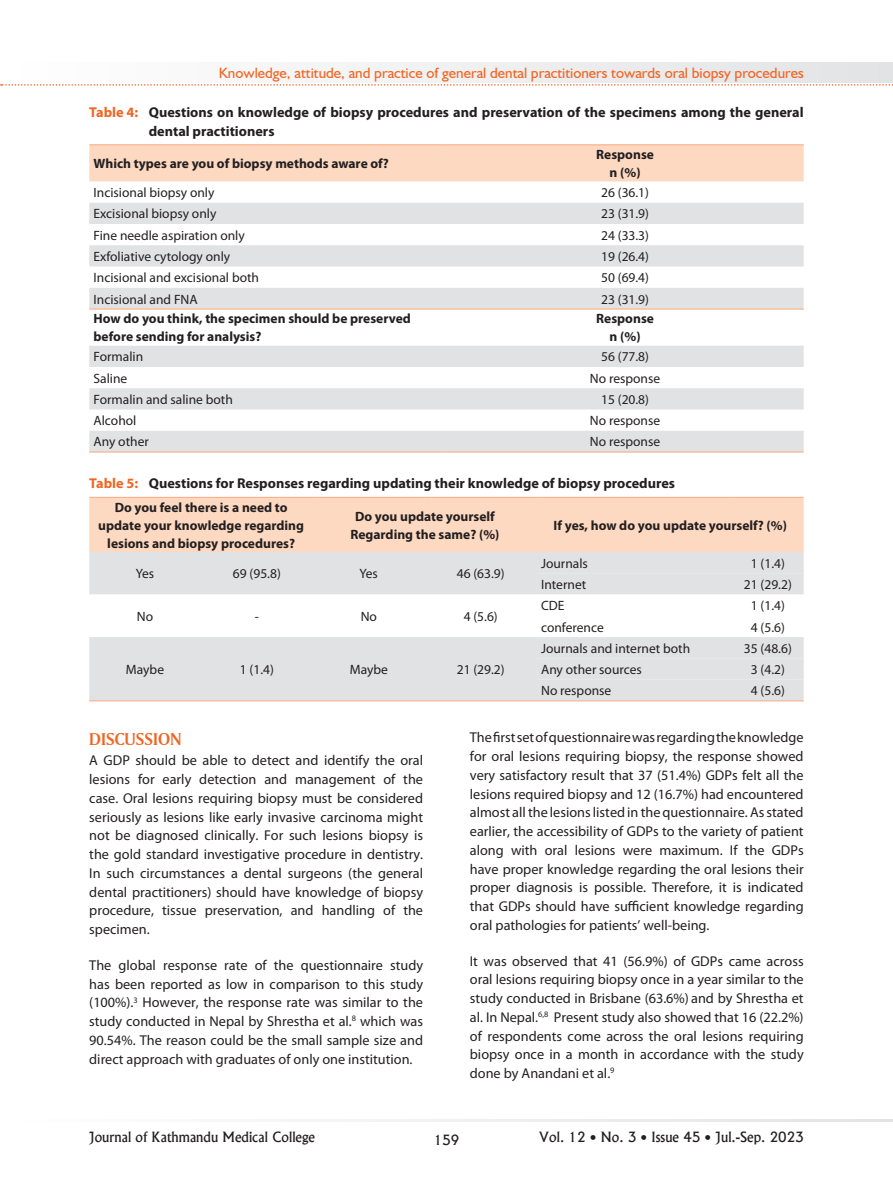
<style>
.page{position:relative;width:893px;height:1191px;background:#fff}
.page>*{position:absolute;margin:0;border:0;box-sizing:border-box;transform-origin:0 0}
.t1{font:18px "Amerigo BT Bold A";color:#f36421}
.t2{font:15px "Humanist 521 BT";color:#f36421}
.t3{font:14.25px/18.8px "Myriad Pro";color:#231f20;text-align:justify}
.t4{font:700 14.25px/18.8px "Myriad Pro";color:#231f20}
.t5{font:13.5px "Myriad Pro";color:#231f20}
.t6{font:700 13.5px/18px "Myriad Pro";color:#231f20;text-align:center}
.t7{font:13.5px "Alaska";color:#231f20}
.s1{color:#f36421}
</style>
<div class="page">
<svg style="left:313px;top:1119px;width:580px;height:2px"></svg>
<div style="left:1px;top:63px;width:892px;height:20px;background:linear-gradient(to right,#fff,#e2e3e5)"></div>
<svg style="left:1px;top:84px;width:892px;height:2px"></svg>
<div style="left:89px;top:145px;width:715px;height:36px;background:#fdd9c1"></div>
<svg style="left:89px;top:203px;width:715px;height:248px;fill:#e9eaeb"></svg>
<hr style="left:89px;top:308px;width:357px;height:1px;background:#f9ad80">
<hr style="left:446px;top:308px;width:358px;height:1px;background:#f9ad80">
<hr style="left:89px;top:144px;width:357px;height:1px;background:#f9ad80">
<hr style="left:446px;top:144px;width:358px;height:1px;background:#f9ad80">
<hr style="left:89px;top:451px;width:357px;height:1px;background:#f9ad80">
<hr style="left:446px;top:451px;width:358px;height:1px;background:#f9ad80">
<div style="left:89px;top:498px;width:715px;height:54px;background:#fdd9c1"></div>
<div style="left:89px;top:552px;width:715px;height:148px;background:#e1e2e4"></div>
<svg style="left:89px;top:573px;width:715px;height:106px"></svg>
<hr style="left:89px;top:497px;width:112px;height:1px;background:#f9ad80">
<hr style="left:201px;top:497px;width:112px;height:1px;background:#f9ad80">
<hr style="left:313px;top:497px;width:112px;height:1px;background:#f9ad80">
<hr style="left:425px;top:497px;width:112px;height:1px;background:#f9ad80">
<hr style="left:537px;top:497px;width:195px;height:1px;background:#f9ad80">
<hr style="left:732px;top:497px;width:72px;height:1px;background:#f9ad80">
<hr style="left:537px;top:700px;width:195px;height:1px;background:#f9ad80">
<hr style="left:732px;top:700px;width:72px;height:1px;background:#f9ad80">
<hr style="left:425px;top:700px;width:112px;height:1px;background:#f9ad80">
<hr style="left:89px;top:700px;width:112px;height:1px;background:#f9ad80">
<hr style="left:201px;top:700px;width:112px;height:1px;background:#f9ad80">
<hr style="left:313px;top:700px;width:112px;height:1px;background:#f9ad80">
<p class="t2" style="left:219px;top:63px;width:586px">Knowledge, attitude, and practice of general dental practitioners towards oral biopsy procedures</p>
<p class="t4" style="left:149px;top:102px;width:656px;text-indent:-60px"><span class="s1">Table 4:</span> Questions on knowledge of biopsy procedures and preservation of the specimens among the general dental practitioners</p>
<p class="t6" style="left:94px;top:154px;width:297px">Which types are you of biopsy methods aware of?</p>
<p class="t6" style="left:596px;top:145px;width:59px">Response n (%)</p>
<p class="t5" style="left:94px;top:184px;width:122px">Incisional biopsy only</p>
<p class="t5" style="left:601px;top:184px;width:49px">26 (36.1)</p>
<p class="t5" style="left:94px;top:205px;width:124px">Excisional biopsy only</p>
<p class="t5" style="left:601px;top:205px;width:49px">23 (31.9)</p>
<p class="t5" style="left:94px;top:227px;width:153px">Fine needle aspiration only</p>
<p class="t5" style="left:601px;top:227px;width:49px">24 (33.3)</p>
<p class="t5" style="left:94px;top:248px;width:138px">Exfoliative cytology only</p>
<p class="t5" style="left:601px;top:248px;width:49px">19 (26.4)</p>
<p class="t5" style="left:94px;top:269px;width:167px">Incisional and excisional both</p>
<p class="t5" style="left:601px;top:269px;width:49px">50 (69.4)</p>
<p class="t5" style="left:94px;top:291px;width:106px">Incisional and FNA</p>
<p class="t5" style="left:601px;top:291px;width:49px">23 (31.9)</p>
<p class="t6" style="left:94px;top:309px;width:319px;text-align:left">How do you think, the specimen should be preserved before sending for analysis?</p>
<p class="t6" style="left:596px;top:309px;width:59px">Response n (%)</p>
<p class="t5" style="left:94px;top:348px;width:51px">Formalin</p>
<p class="t5" style="left:601px;top:348px;width:49px">56 (77.8)</p>
<p class="t5" style="left:94px;top:370px;width:35px">Saline</p>
<p class="t5" style="left:590px;top:370px;width:72px">No response</p>
<p class="t5" style="left:94px;top:391px;width:141px">Formalin and saline both</p>
<p class="t5" style="left:601px;top:391px;width:49px">15 (20.8)</p>
<p class="t5" style="left:94px;top:412px;width:44px">Alcohol</p>
<p class="t5" style="left:590px;top:412px;width:72px">No response</p>
<p class="t5" style="left:94px;top:433px;width:57px">Any other</p>
<p class="t5" style="left:590px;top:433px;width:72px">No response</p>
<p class="t4" style="left:89px;top:474px;width:587px"><span class="s1">Table 5:</span> Questions for Responses regarding updating their knowledge of biopsy procedures</p>
<p class="t6" style="left:98px;top:498px;width:207px">Do you feel there is a need to update your knowledge regarding lesions and biopsy procedures?</p>
<p class="t6" style="left:350px;top:507px;width:150px">Do you update yourself<br>Regarding the same? (%)</p>
<p class="t6" style="left:554px;top:516px;width:235px">If yes, how do you update yourself? (%)</p>
<p class="t5" style="left:136px;top:565px;width:20px">Yes</p>
<p class="t5" style="left:233px;top:565px;width:49px">69 (95.8)</p>
<p class="t5" style="left:360px;top:565px;width:20px">Yes</p>
<p class="t5" style="left:457px;top:565px;width:49px">46 (63.9)</p>
<p class="t5" style="left:541px;top:555px;width:48px">Journals</p>
<p class="t5" style="left:751px;top:555px;width:36px">1 (1.4)</p>
<p class="t5" style="left:541px;top:576px;width:47px">Internet</p>
<p class="t5" style="left:744px;top:576px;width:49px">21 (29.2)</p>
<p class="t5" style="left:137px;top:608px;width:18px">No</p>
<p class="t5" style="left:255px;top:608px;width:6px">-</p>
<p class="t5" style="left:361px;top:608px;width:18px">No</p>
<p class="t5" style="left:464px;top:608px;width:36px">4 (5.6)</p>
<p class="t5" style="left:126px;top:661px;width:40px">Maybe</p>
<p class="t5" style="left:240px;top:661px;width:36px">1 (1.4)</p>
<p class="t5" style="left:350px;top:661px;width:40px">Maybe</p>
<p class="t5" style="left:457px;top:661px;width:49px">21 (29.2)</p>
<p class="t5" style="left:541px;top:597px;width:25px">CDE</p>
<p class="t5" style="left:751px;top:597px;width:36px">1 (1.4)</p>
<p class="t5" style="left:541px;top:618px;width:64px">conference</p>
<p class="t5" style="left:751px;top:618px;width:36px">4 (5.6)</p>
<p class="t5" style="left:541px;top:640px;width:151px">Journals and internet both</p>
<p class="t5" style="left:744px;top:640px;width:49px">35 (48.6)</p>
<p class="t5" style="left:541px;top:661px;width:102px">Any other sources</p>
<p class="t5" style="left:751px;top:661px;width:36px">3 (4.2)</p>
<p class="t5" style="left:541px;top:682px;width:72px">No response</p>
<p class="t5" style="left:751px;top:682px;width:36px">4 (5.6)</p>
<p class="t1" style="left:89px;top:728px;width:94px">DISCUSSION</p>
<p class="t3" style="left:89px;top:751px;width:335px">A GDP should be able to detect and identify the oral lesions for early detection and management of the case. Oral lesions requiring biopsy must be considered seriously as lesions like early invasive carcinoma might not be diagnosed clinically. For such lesions biopsy is the gold standard investigative procedure in dentistry.<br>In such circumstances a dental surgeons (the general dental practitioners) should have knowledge of biopsy procedure, tissue preservation, and handling of the specimen.</p>
<p class="t3" style="left:89px;top:955px;width:335px">The global response rate of the questionnaire study has been reported as low in comparison to this study (100%).<sup>3</sup> However, the response rate was similar to the study conducted in Nepal by Shrestha et al.<sup>8</sup> which was 90.54%. The reason could be the small sample size and direct approach with graduates of only one institution.</p>
<p class="t3" style="left:470px;top:728px;width:335px">The first set of questionnaire was regarding the knowledge for oral lesions requiring biopsy, the response showed very satisfactory result that 37 (51.4%) GDPs felt all the lesions required biopsy and 12 (16.7%) had encountered almost all the lesions listed in the questionnaire. As stated earlier, the accessibility of GDPs to the variety of patient along with oral lesions were maximum. If the GDPs have proper knowledge regarding the oral lesions their proper diagnosis is possible. Therefore, it is indicated that GDPs should have sufficient knowledge regarding oral pathologies for patients’ well-being.</p>
<p class="t3" style="left:470px;top:951px;width:335px">It was observed that 41 (56.9%) of GDPs came across oral lesions requiring biopsy once in a year similar to the study conducted in Brisbane (63.6%) and by Shrestha et al. In Nepal.<sup>6,8</sup> Present study also showed that 16 (22.2%) of respondents come across the oral lesions requiring biopsy once in a month in accordance with the study done by Anandani et al.<sup>9</sup></p>
<p class="t7" style="left:89px;top:1129px;width:227px">Journal of Kathmandu Medical College</p>
<p class="t7" style="left:434px;top:1131px;width:27px">159</p>
<p class="t7" style="left:539px;top:1129px;width:266px">Vol. 12 • No. 3 • Issue 45 • Jul.-Sep. 2023</p>
</div>
